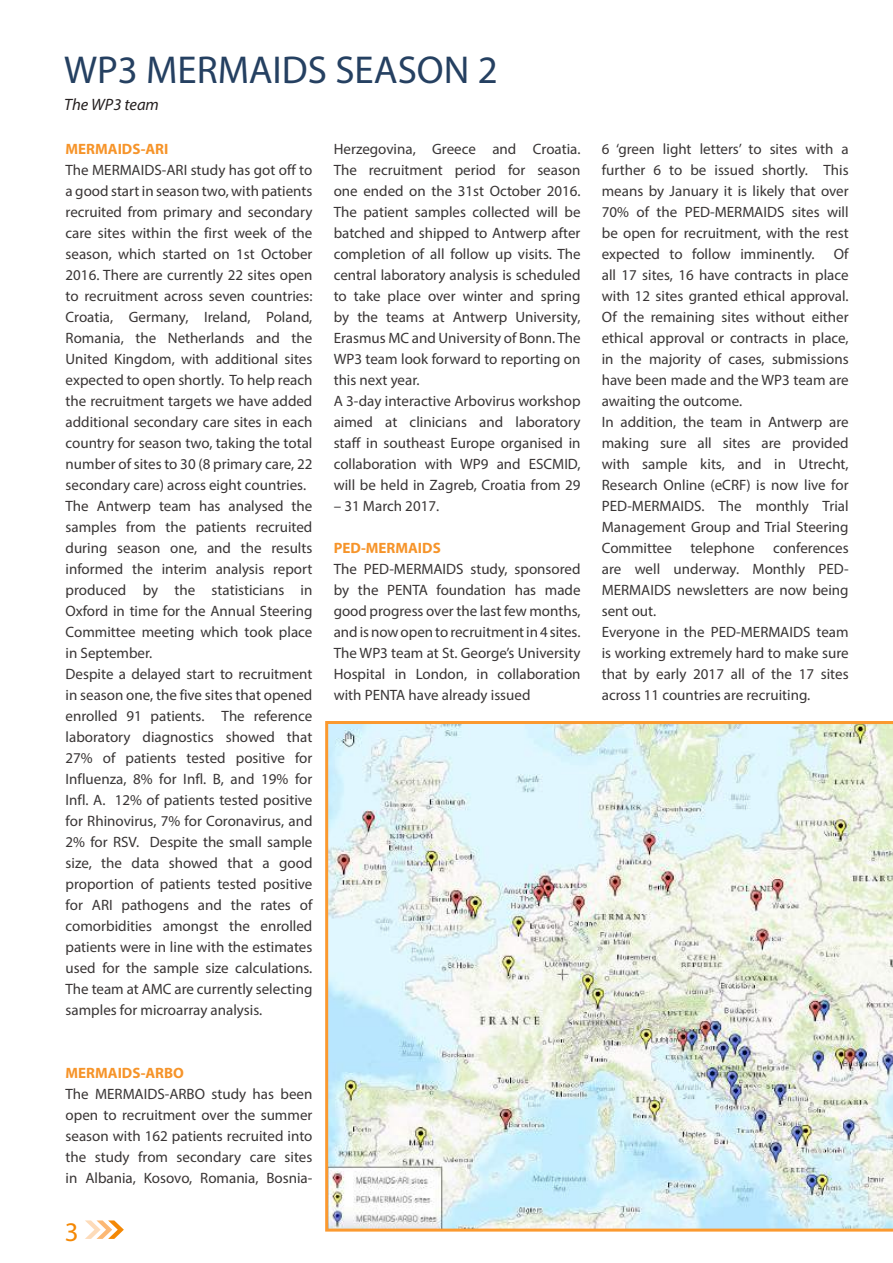
<style>
.page{position:relative;width:893px;height:1263px;background:#fff}
.page>*{position:absolute;margin:0;border:0;box-sizing:border-box;transform-origin:0 0}
.t1{font:39px "Myriad Pro";color:#254061}
.t2{font:27px "Myriad Pro";color:#f48805}
.t3{font:italic 16.5px "Myriad Pro";color:#241f1f}
.t4{font:15px/21px "Myriad Pro";color:#393535}
.t5{font:700 15px "Myriad Pro";color:#f6942a}
</style>
<div class="page">
<svg style="left:85px;top:1220px;width:39px;height:19px"></svg>
<svg style="left:325px;top:721px;width:568px;height:510px"></svg>
<h1 class="t1" style="left:64px;top:46px;width:435px">WP3 MERMAIDS SEASON 2</h1>
<p class="t3" style="left:64px;top:95px;width:96px">The WP3 team</p>
<p class="t5" style="left:66px;top:139px;width:104px">MERMAIDS-ARI</p>
<p class="t4" style="left:66px;top:159px;width:248px">The MERMAIDS-ARI study has got off to a good start in season two, with patients recruited from primary and secondary care sites within the first week of the season, which started on 1st October 2016. There are currently 22 sites open to recruitment across seven countries:<br>Croatia, Germany, Ireland, Poland, Romania, the Netherlands and the United Kingdom, with additional sites expected to open shortly. To help reach the recruitment targets we have added additional secondary care sites in each country for season two, taking the total number of sites to 30 (8 primary care, 22 secondary care) across eight countries.<br>The Antwerp team has analysed the samples from the patients recruited during season one, and the results informed the interim analysis report produced by the statisticians in Oxford in time for the Annual Steering Committee meeting which took place in September.<br>Despite a delayed start to recruitment in season one, the five sites that opened enrolled 91 patients. The reference laboratory diagnostics showed that 27% of patients tested positive for Influenza, 8% for Infl. B, and 19% for Infl. A. 12% of patients tested positive for Rhinovirus, 7% for Coronavirus, and 2% for RSV. Despite the small sample size, the data showed that a good proportion of patients tested positive for ARI pathogens and the rates of comorbidities amongst the enrolled patients were in line with the estimates used for the sample size calculations.<br>The team at AMC are currently selecting samples for microarray analysis.</p>
<p class="t5" style="left:66px;top:1063px;width:120px">MERMAIDS-ARBO</p>
<p class="t4" style="left:66px;top:1083px;width:248px;text-align:justify">The MERMAIDS-ARBO study has been open to recruitment over the summer season with 162 patients recruited into the study from secondary care sites in Albania, Kosovo, Romania, Bosnia-</p>
<h2 class="t2" style="left:65px;top:1215px;width:15px">3</h2>
<p class="t4" style="left:334px;top:138px;width:248px">Herzegovina, Greece and Croatia.<br>The recruitment period for season one ended on the 31st October 2016.<br>The patient samples collected will be batched and shipped to Antwerp after completion of all follow up visits. The central laboratory analysis is scheduled to take place over winter and spring by the teams at Antwerp University, Erasmus MC and University of Bonn. The WP3 team look forward to reporting on this next year.<br>A 3-day interactive Arbovirus workshop aimed at clinicians and laboratory staff in southeast Europe organised in collaboration with WP9 and ESCMID, will be held in Zagreb, Croatia from 29</p>
<p class="t4" style="left:334px;top:495px;width:107px">– 31 March 2017.</p>
<p class="t5" style="left:334px;top:538px;width:109px">PED-MERMAIDS</p>
<p class="t4" style="left:334px;top:558px;width:248px;text-align:justify">The PED-MERMAIDS study, sponsored by the PENTA foundation has made good progress over the last few months, and is now open to recruitment in 4 sites.<br>The WP3 team at St. George’s University Hospital in London, in collaboration with PENTA have already issued</p>
<p class="t4" style="left:602px;top:138px;width:248px;text-align:justify">6 ‘green light letters’ to sites with a further 6 to be issued shortly. This means by January it is likely that over 70% of the PED-MERMAIDS sites will be open for recruitment, with the rest expected to follow imminently.</p>
<p class="t4" style="left:602px;top:243px;width:248px;text-indent:232px">Of all 17 sites, 16 have contracts in place with 12 sites granted ethical approval.<br>Of the remaining sites without either ethical approval or contracts in place, in the majority of cases, submissions have been made and the WP3 team are awaiting the outcome.<br>In addition, the team in Antwerp are making sure all sites are provided with sample kits, and in Utrecht,<br>Research Online (eCRF) is now live for<br>PED-MERMAIDS. The monthly Trial<br>Management Group and Trial Steering<br>Committee telephone conferences are well underway. Monthly PED-<br>MERMAIDS newsletters are now being sent out.<br>Everyone in the PED-MERMAIDS team is working extremely hard to make sure that by early 2017 all of the 17 sites across 11 countries are recruiting.</p>
</div>
